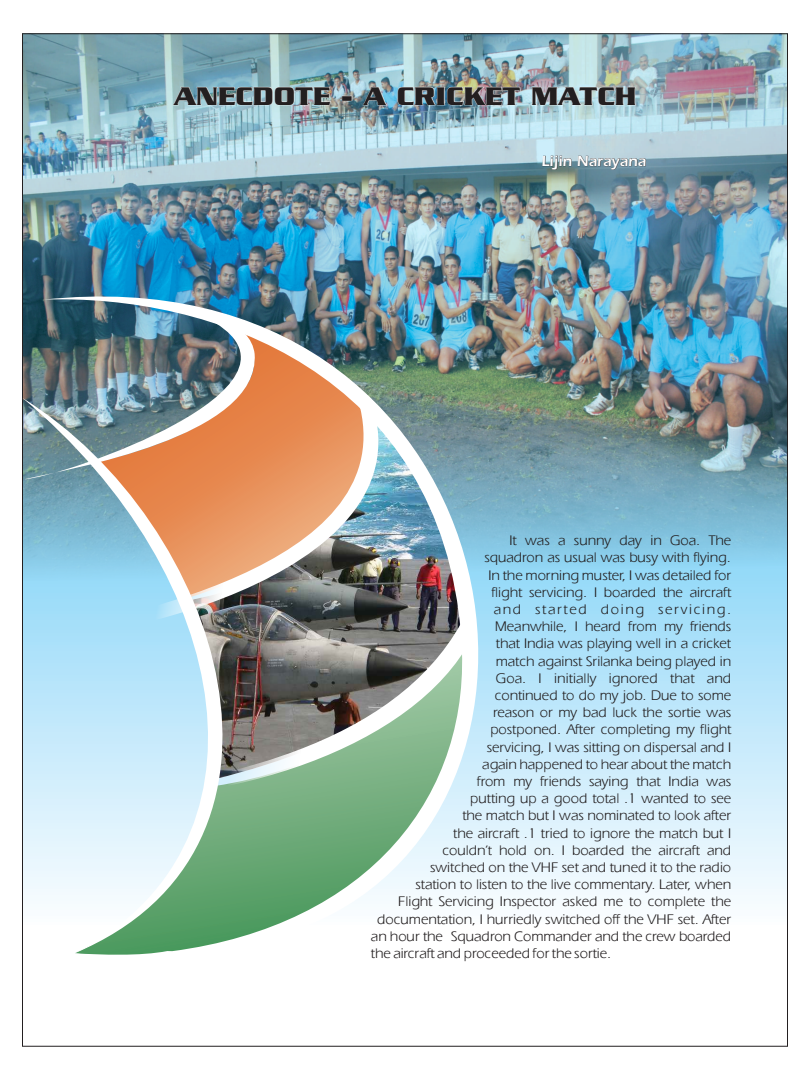
<style>
.page{position:relative;width:810px;height:1080px;background:#fff}
.page>*{position:absolute;margin:0;border:0;box-sizing:border-box;transform-origin:0 0}
.t1{font:700 27.5px "Serpentine";color:#231f20}
.t2{font:15px "Erie Black";color:#fff}
.t3{font:14.38px "Erie";color:#231f20}
.t4{font:14.38px "Erie";letter-spacing:.12em;color:#231f20}
</style>
<div class="page">
<svg style="left:611px;top:595px;width:175px;height:306px"></svg>
<img style="left:24px;top:35px;width:762px;height:560px">
<img style="left:22px;top:249px;width:589px;height:716px">
<svg style="left:73px;top:612px;width:399px;height:195px"></svg>
<img style="left:24px;top:393px;width:406px;height:255px">
<img style="left:24px;top:300px;width:297px;height:179px">
<img style="left:172px;top:87px;width:464px;height:18px">
<svg style="left:542px;top:156px;width:104px;height:14px"></svg>
<h1 class="t1" style="left:174px;top:84px;width:464px">ANECDOTE - A CRICKET MATCH</h1>
<p class="t2" style="left:542px;top:152px;width:106px">Lijin Narayana</p>
<p class="t3" style="left:509px;top:535px;width:223px">It was a sunny day in Goa. The</p>
<p class="t3" style="left:484px;top:552px;width:248px">squadron as usual was busy with flying.</p>
<p class="t3" style="left:488px;top:570px;width:244px">In the morning muster, I was detailed for</p>
<p class="t3" style="left:491px;top:587px;width:241px">flight servicing. I boarded the aircraft</p>
<p class="t4" style="left:494px;top:604px;width:239px">and started doing servicing.</p>
<p class="t3" style="left:495px;top:621px;width:238px">Meanwhile, I heard from my friends</p>
<p class="t3" style="left:496px;top:638px;width:237px">that India was playing well in a cricket</p>
<p class="t3" style="left:496px;top:656px;width:237px">match against Srilanka being played in</p>
<p class="t3" style="left:496px;top:673px;width:237px">Goa. I initially ignored that and</p>
<p class="t3" style="left:495px;top:690px;width:238px">continued to do my job. Due to some</p>
<p class="t3" style="left:493px;top:707px;width:240px">reason or my bad luck the sortie was</p>
<p class="t3" style="left:490px;top:724px;width:242px">postponed. After completing my flight</p>
<p class="t3" style="left:487px;top:742px;width:246px">servicing, I was sitting on dispersal and I</p>
<p class="t3" style="left:482px;top:759px;width:250px">again happened to hear about the match</p>
<p class="t3" style="left:477px;top:776px;width:256px">from my friends saying that India was</p>
<p class="t3" style="left:470px;top:793px;width:263px">putting up a good total .1 wanted to see</p>
<p class="t3" style="left:462px;top:810px;width:270px">the match but I was nominated to look after</p>
<p class="t3" style="left:453px;top:828px;width:279px">the aircraft .1 tried to ignore the match but I</p>
<p class="t3" style="left:443px;top:845px;width:290px">couldn't hold on. I boarded the aircraft and</p>
<p class="t3" style="left:430px;top:862px;width:303px">switched on the VHF set and tuned it to the radio</p>
<p class="t3" style="left:415px;top:879px;width:317px">station to listen to the live commentary. Later, when</p>
<p class="t3" style="left:398px;top:896px;width:335px">Flight Servicing Inspector asked me to complete the</p>
<p class="t3" style="left:377px;top:914px;width:355px">documentation, I hurriedly switched off the VHF set. After</p>
<p class="t3" style="left:371px;top:931px;width:362px">an hour the Squadron Commander and the crew boarded</p>
<p class="t3" style="left:371px;top:948px;width:242px">the aircraft and proceeded for the sortie.</p>
</div>
